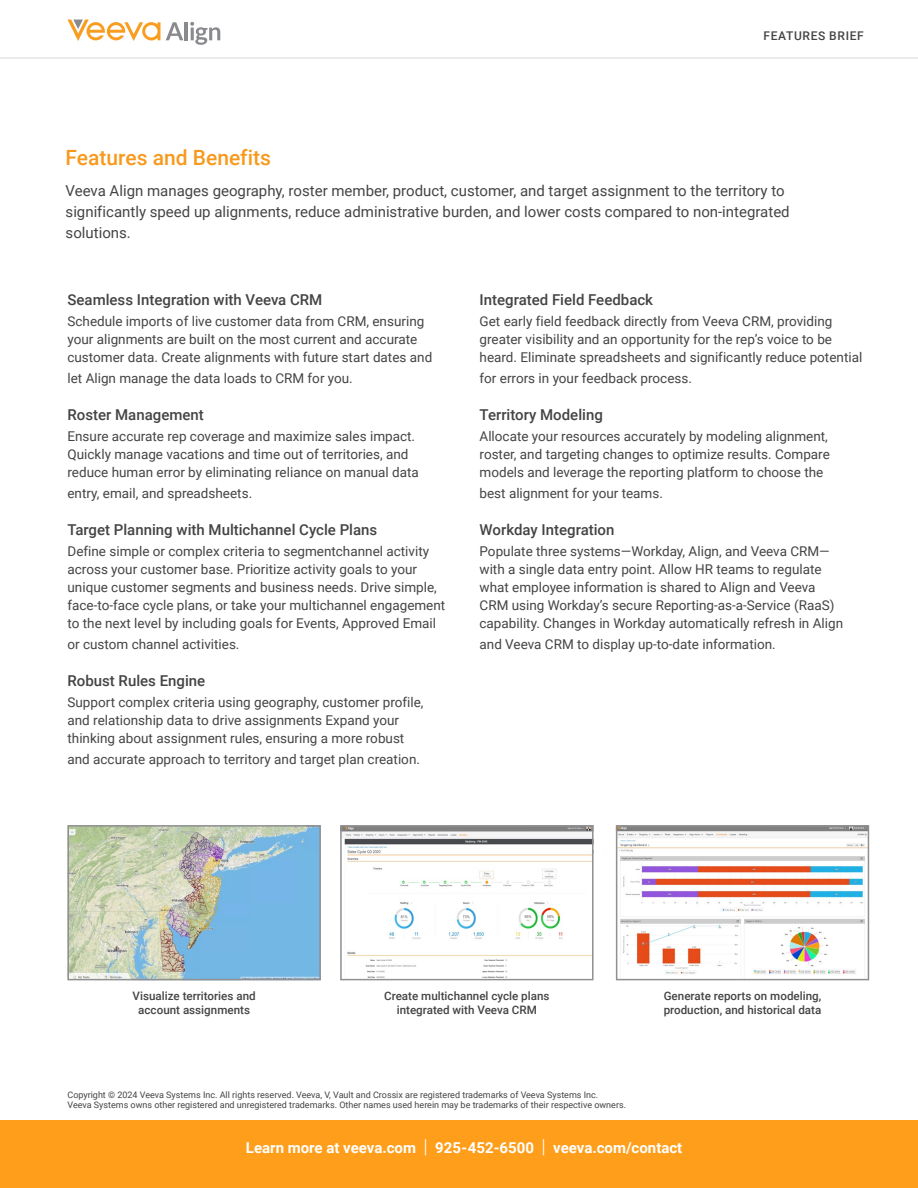
<style>
.page{position:relative;width:918px;height:1188px;background:#fff}
.page>*{position:absolute;margin:0;border:0;box-sizing:border-box;transform-origin:0 0}
.t1{font:500 21px "Roboto";color:#f8991d}
.t2{font:15px/21px "Roboto";color:#444}
.t3{font:500 15px "Roboto";color:#444}
.t4{font:700 15px "Roboto";color:#fff}
.t5{font:13.5px/18px "Roboto";color:#444}
.t6{font:500 12px "Roboto";letter-spacing:.055em;color:#444}
.t7{font:500 11.7px/13.5px "Roboto";color:#444;text-align:center}
.t8{font:9px/10.5px "Roboto";color:#444}
.s1{font-weight:300;font-size:19.5px}
</style>
<div class="page">
<hr style="left:0;top:58px;width:918px;height:1px;background:#d9d9d9">
<img style="left:71px;top:828px;width:247px;height:149px">
<div style="left:68px;top:825px;width:253px;height:155px;border:2px solid #909093"></div>
<img style="left:343px;top:828px;width:248px;height:149px">
<div style="left:340px;top:825px;width:254px;height:155px;border:2px solid #909093"></div>
<img style="left:619px;top:828px;width:247px;height:146px">
<div style="left:616px;top:825px;width:253px;height:155px;border:2px solid #909093"></div>
<hr style="left:185px;top:22px;width:3px;height:18px;background:#888a8d">
<svg style="left:190px;top:22px;width:30px;height:23px"></svg>
<svg style="left:68px;top:20px;width:115px;height:21px"></svg>
<div style="left:0;top:1120px;width:918px;height:68px;background:#ff9e1a"></div>
<p class="t6" style="left:764px;top:27px;width:102px">FEATURES BRIEF</p>
<h1 class="t1" style="left:66px;top:142px;width:207px">Features and Benefits</h1>
<p class="t2" style="left:66px;top:180px;width:726px">Veeva Align manages geography, roster member, product, customer, and target assignment to the territory to significantly speed up alignments, reduce administrative burden, and lower costs compared to non-integrated solutions.</p>
<p class="t3" style="left:68px;top:289px;width:256px">Seamless Integration with Veeva CRM</p>
<p class="t5" style="left:68px;top:312px;width:366px">Schedule imports of live customer data from CRM, ensuring your alignments are built on the most current and accurate customer data. Create alignments with future start dates and</p>
<p class="t5" style="left:68px;top:369px;width:287px">let Align manage the data loads to CRM for you.</p>
<p class="t3" style="left:68px;top:404px;width:138px">Roster Management</p>
<p class="t5" style="left:68px;top:427px;width:353px">Ensure accurate rep coverage and maximize sales impact.<br>Quickly manage vacations and time out of territories, and reduce human error by eliminating reliance on manual data</p>
<p class="t5" style="left:68px;top:484px;width:186px">entry, email, and spreadsheets.</p>
<p class="t3" style="left:68px;top:519px;width:311px">Target Planning with Multichannel Cycle Plans</p>
<p class="t5" style="left:68px;top:542px;width:379px">Define simple or complex criteria to segmentchannel activity across your customer base. Prioritize activity goals to your unique customer segments and business needs. Drive simple, face-to-face cycle plans, or take your multichannel engagement to the next level by including goals for Events, Approved Email</p>
<p class="t5" style="left:68px;top:635px;width:174px">or custom channel activities.</p>
<p class="t3" style="left:68px;top:670px;width:139px">Robust Rules Engine</p>
<p class="t5" style="left:68px;top:693px;width:358px">Support complex criteria using geography, customer profile, and relationship data to drive assignments Expand your thinking about assignment rules, ensuring a more robust</p>
<p class="t5" style="left:68px;top:750px;width:354px">and accurate approach to territory and target plan creation.</p>
<p class="t3" style="left:480px;top:289px;width:175px">Integrated Field Feedback</p>
<p class="t5" style="left:480px;top:312px;width:384px">Get early field feedback directly from Veeva CRM, providing greater visibility and an opportunity for the rep’s voice to be heard. Eliminate spreadsheets and significantly reduce potential</p>
<p class="t5" style="left:480px;top:369px;width:214px">for errors in your feedback process.</p>
<p class="t3" style="left:480px;top:404px;width:125px">Territory Modeling</p>
<p class="t5" style="left:480px;top:427px;width:352px">Allocate your resources accurately by modeling alignment, roster, and targeting changes to optimize results. Compare models and leverage the reporting platform to choose the</p>
<p class="t5" style="left:480px;top:484px;width:185px">best alignment for your teams.</p>
<p class="t3" style="left:480px;top:519px;width:136px">Workday Integration</p>
<p class="t5" style="left:480px;top:542px;width:365px">Populate three systems—Workday, Align, and Veeva CRM— with a single data entry point. Allow HR teams to regulate what employee information is shared to Align and Veeva CRM using Workday’s secure Reporting-as-a-Service (RaaS) capability. Changes in Workday automatically refresh in Align</p>
<p class="t5" style="left:480px;top:635px;width:298px">and Veeva CRM to display up-to-date information.</p>
<p class="t7" style="left:133px;top:989px;width:125px">Visualize territories and account assignments</p>
<p class="t7" style="left:384px;top:989px;width:167px">Create multichannel cycle plans integrated with Veeva CRM</p>
<p class="t7" style="left:664px;top:989px;width:159px;text-align:left">Generate reports on modeling, production, and historical data</p>
<p class="t8" style="left:68px;top:1089px;width:560px">Copyright © 2024 Veeva Systems Inc. All rights reserved. Veeva, V, Vault and Crossix are registered trademarks of Veeva Systems Inc.<br>Veeva Systems owns other registered and unregistered trademarks. Other names used herein may be trademarks of their respective owners.</p>
<p class="t4" style="left:246px;top:1137px;width:438px">Learn more at veeva.com <span class="s1">|</span> 925-452-6500 <span class="s1">|</span> veeva.com/contact</p>
</div>
